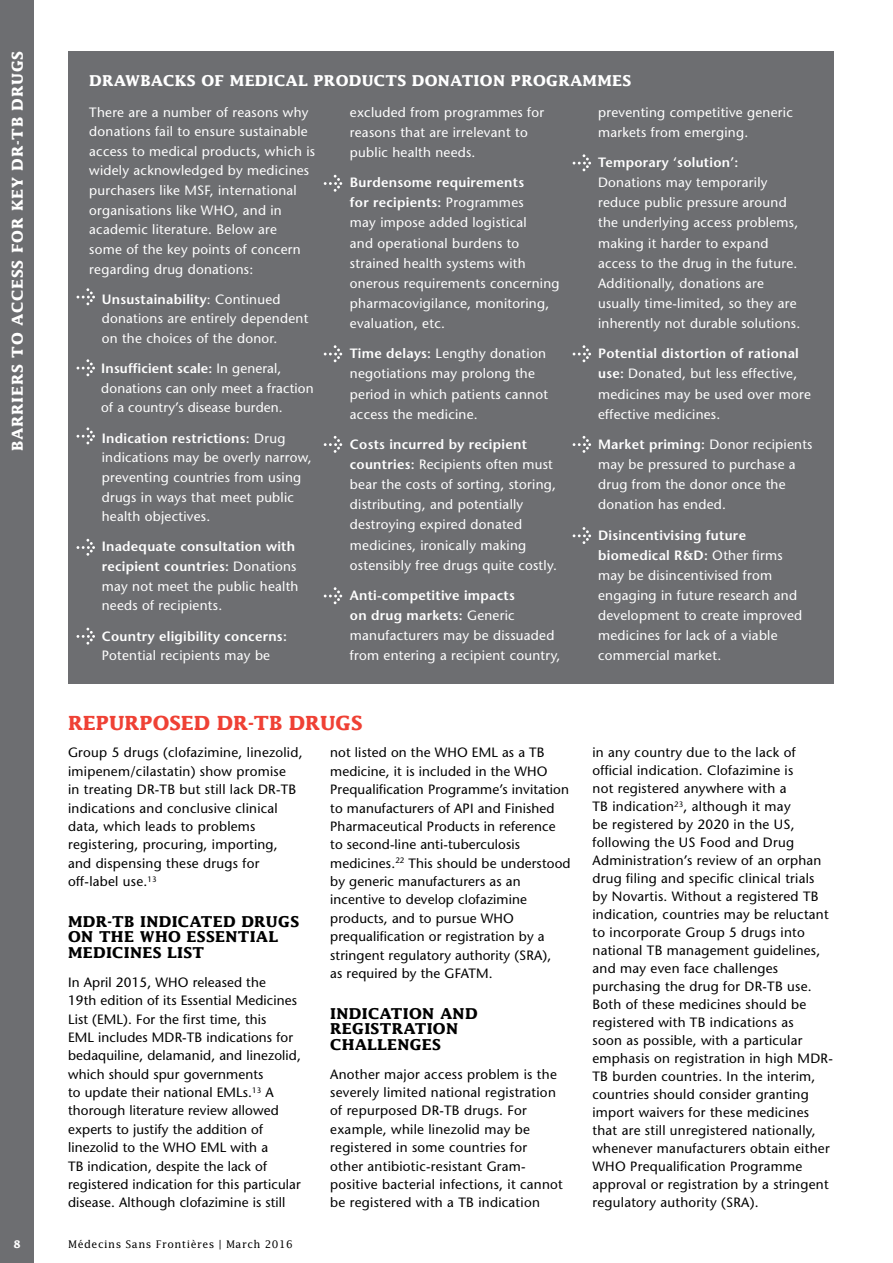
<style>
.page{position:relative;width:893px;height:1263px;background:#fff}
.page>*{position:absolute;margin:0;border:0;box-sizing:border-box;transform-origin:0 0}
.t1{font:700 19.5px "Lucida";color:#ef4135}
.t2{font:700 15px/15.5px "Lucida";letter-spacing:.02em;color:#000}
.t3{font:700 15px "Lucida";letter-spacing:.02em;color:#fff}
.t4{font:700 15px "Lucida";letter-spacing:.05em;color:#fff}
.t5{font:13.5px/18.5px "Stone Sans";letter-spacing:.02em;color:#000}
.t6{font:13.5px/20.1px "Stone Sans";letter-spacing:.02em;color:#fff}
.t7{font:600 13.5px "Stone Sans";letter-spacing:.02em;color:#fff}
.t8{font:10.5px "Lucida";letter-spacing:.05em;color:#000}
.t9{font:700 10.5px "Lucida";color:#fff}
.s1{font-weight:600}
</style>
<div class="page">
<div style="left:0;top:0;width:34px;height:1263px;background:#6d6e71"></div>
<div style="left:68px;top:51px;width:766px;height:633px;background:#6d6e71"></div>
<svg style="left:77px;top:288px;width:18px;height:17px"></svg>
<svg style="left:77px;top:359px;width:18px;height:17px"></svg>
<svg style="left:77px;top:427px;width:18px;height:17px"></svg>
<svg style="left:77px;top:539px;width:18px;height:17px"></svg>
<svg style="left:77px;top:628px;width:18px;height:17px"></svg>
<svg style="left:324px;top:436px;width:18px;height:17px"></svg>
<svg style="left:324px;top:345px;width:18px;height:17px"></svg>
<svg style="left:324px;top:175px;width:18px;height:17px"></svg>
<svg style="left:324px;top:587px;width:18px;height:17px"></svg>
<svg style="left:573px;top:345px;width:18px;height:17px"></svg>
<svg style="left:573px;top:436px;width:18px;height:17px"></svg>
<svg style="left:573px;top:527px;width:18px;height:17px"></svg>
<svg style="left:573px;top:154px;width:18px;height:17px"></svg>
<p class="t4" style="left:9px;top:451px;width:401px;rotate:-90deg">BARRIERS TO ACCESS FOR KEY DR-TB DRUGS</p>
<p class="t3" style="left:89px;top:72px;width:543px">DRAWBACKS OF MEDICAL PRODUCTS DONATION PROGRAMMES</p>
<p class="t6" style="left:89px;top:102px;width:227px;line-height:19.6px">There are a number of reasons why donations fail to ensure sustainable access to medical products, which is widely acknowledged by medicines purchasers like MSF, international organisations like WHO, and in academic literature. Below are<br>some of the key points of concern regarding drug donations:</p>
<p class="t6" style="left:102px;top:289px;width:208px;line-height:19.6px"><span class="s1">Unsustainability</span>: Continued donations are entirely dependent on the choices of the donor.</p>
<p class="t6" style="left:101px;top:359px;width:214px;line-height:19.6px"><span class="s1">Insufficient scale:</span> In general, donations can only meet a fraction of a country’s disease burden.</p>
<p class="t6" style="left:102px;top:428px;width:211px;line-height:19.6px"><span class="s1">Indication restrictions:</span> Drug indications may be overly narrow, preventing countries from using drugs in ways that meet public health objectives.</p>
<p class="t6" style="left:102px;top:537px;width:198px;line-height:19.6px"><span class="s1">Inadequate consultation with recipient countries:</span> Donations may not meet the public health needs of recipients.</p>
<p class="t7" style="left:102px;top:627px;width:187px">Country eligibility concerns:</p>
<p class="t6" style="left:102px;top:645px;width:170px">Potential recipients may be</p>
<p class="t6" style="left:350px;top:102px;width:196px">excluded from programmes for reasons that are irrelevant to public health needs.</p>
<p class="t6" style="left:350px;top:173px;width:211px"><span class="s1">Burdensome requirements<br>for recipients:</span> Programmes<br>may impose added logistical<br>and operational burdens to strained health systems with onerous requirements concerning pharmacovigilance, monitoring, evaluation, etc.</p>
<p class="t6" style="left:350px;top:344px;width:200px"><span class="s1">Time delays:</span> Lengthy donation negotiations may prolong the period in which patients cannot access the medicine.</p>
<p class="t6" style="left:350px;top:434px;width:208px"><span class="s1">Costs incurred by recipient countries:</span> Recipients often must bear the costs of sorting, storing, distributing, and potentially destroying expired donated medicines, ironically making ostensibly free drugs quite costly.</p>
<p class="t6" style="left:350px;top:585px;width:212px"><span class="s1">Anti-competitive impacts<br>on drug markets:</span> Generic manufacturers may be dissuaded from entering a recipient country,</p>
<p class="t6" style="left:598px;top:102px;width:196px">preventing competitive generic markets from emerging.</p>
<p class="t7" style="left:598px;top:154px;width:142px">Temporary ‘solution’:</p>
<p class="t6" style="left:598px;top:172px;width:204px">Donations may temporarily reduce public pressure around the underlying access problems, making it harder to expand access to the drug in the future.<br>Additionally, donations are usually time-limited, so they are inherently not durable solutions.</p>
<p class="t6" style="left:598px;top:344px;width:214px"><span class="s1">Potential distortion of rational use:</span> Donated, but less effective, medicines may be used over more effective medicines.</p>
<p class="t6" style="left:598px;top:434px;width:216px"><span class="s1">Market priming:</span> Donor recipients may be pressured to purchase a drug from the donor once the donation has ended.</p>
<p class="t6" style="left:598px;top:525px;width:206px"><span class="s1">Disincentivising future biomedical R&amp;D:</span> Other firms may be disincentivised from engaging in future research and development to create improved medicines for lack of a viable commercial market.</p>
<h1 class="t1" style="left:68px;top:711px;width:296px">REPURPOSED DR-TB DRUGS</h1>
<p class="t5" style="left:68px;top:743px;width:236px">Group 5 drugs (clofazimine, linezolid, imipenem/cilastatin) show promise<br>in treating DR-TB but still lack DR-TB indications and conclusive clinical data, which leads to problems registering, procuring, importing, and dispensing these drugs for off-label use.<sup>13</sup></p>
<p class="t2" style="left:68px;top:913px;width:233px">MDR-TB INDICATED DRUGS<br>ON THE WHO ESSENTIAL<br>MEDICINES LIST</p>
<p class="t5" style="left:68px;top:973px;width:234px">In April 2015, WHO released the<br>19th edition of its Essential Medicines List (EML). For the first time, this<br>EML includes MDR-TB indications for bedaquiline, delamanid, and linezolid, which should spur governments<br>to update their national EMLs.<sup>13</sup> A thorough literature review allowed experts to justify the addition of linezolid to the WHO EML with a<br>TB indication, despite the lack of registered indication for this particular disease. Although clofazimine is still</p>
<p class="t5" style="left:330px;top:743px;width:242px">not listed on the WHO EML as a TB medicine, it is included in the WHO Prequalification Programme’s invitation to manufacturers of API and Finished Pharmaceutical Products in reference to second-line anti-tuberculosis medicines.<sup>22</sup> This should be understood by generic manufacturers as an incentive to develop clofazimine products, and to pursue WHO prequalification or registration by a stringent regulatory authority (SRA),<br>as required by the GFATM.</p>
<p class="t2" style="left:330px;top:1005px;width:149px">INDICATION AND<br>REGISTRATION<br>CHALLENGES</p>
<p class="t5" style="left:330px;top:1065px;width:234px">Another major access problem is the severely limited national registration of repurposed DR-TB drugs. For example, while linezolid may be registered in some countries for other antibiotic-resistant Gram&shy;positive bacterial infections, it cannot be registered with a TB indication</p>
<p class="t5" style="left:592px;top:743px;width:242px;line-height:18px">in any country due to the lack of official indication. Clofazimine is<br>not registered anywhere with a<br>TB indication<sup>23</sup>, although it may<br>be registered by 2020 in the US, following the US Food and Drug Administration’s review of an orphan drug filing and specific clinical trials<br>by Novartis. Without a registered TB indication, countries may be reluctant to incorporate Group 5 drugs into national TB management guidelines, and may even face challenges purchasing the drug for DR-TB use.<br>Both of these medicines should be registered with TB indications as<br>soon as possible, with a particular emphasis on registration in high MDR-TB burden countries. In the interim, countries should consider granting import waivers for these medicines that are still unregistered nationally, whenever manufacturers obtain either WHO Prequalification Programme approval or registration by a stringent regulatory authority (SRA).</p>
<p class="t9" style="left:13px;top:1238px;width:9px">8</p>
<p class="t8" style="left:68px;top:1238px;width:226px">Médecins Sans Frontières | March 2016</p>
</div>
